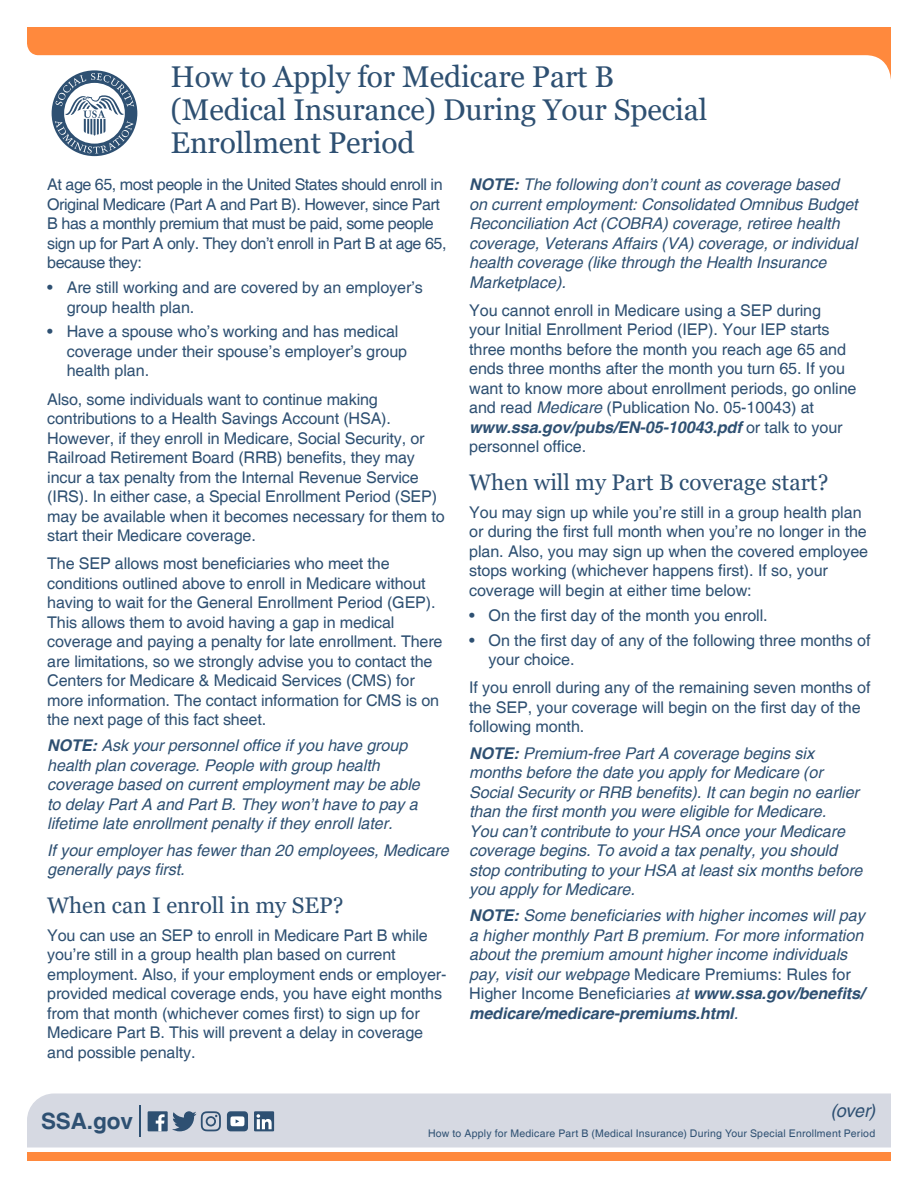
<style>
.page{position:relative;width:918px;height:1188px;background:#fff}
.page>*{position:absolute;margin:0;border:0;box-sizing:border-box;transform-origin:0 0}
.t1{font:30px/33px "Georgia";letter-spacing:-.005em;color:#2e5072}
.t2{font:22.5px "Georgia";color:#2e5072}
.t3{font:700 22.5px "Helvetica";letter-spacing:-.005em;color:#2e5072}
.t4{font:italic 18px "Helvetica";color:#2e5072}
.t5{font:16.2px/19.5px "Helvetica";letter-spacing:-.01em;color:#2e5072}
.t6{font:italic 16.2px/19.5px "Helvetica";letter-spacing:-.005em;color:#2e5072}
.t7{font:16.2px/19.5px "Helvetica";letter-spacing:-.03em;color:#2e5072}
.t8{font:10.5px "Helvetica";letter-spacing:.02em;color:#2e5072}
.s1{font-weight:700}
.s2{font-style:italic}
.s3{font-weight:700;font-style:italic}
.s4{font-style:normal}
</style>
<div class="page">
<div style="left:27px;top:1094px;width:864px;height:54px;background:#d6d9e2"></div>
<hr style="left:139px;top:1105px;width:2px;height:32px;background:#2e5072">
<div style="left:27px;top:1153px;width:864px;height:8px;background:#ff893d"></div>
<svg style="left:27px;top:27px;width:864px;height:53px;fill:#ff893d"></svg>
<svg style="left:254px;top:1111px;width:20px;height:20px"></svg>
<svg style="left:257px;top:1114px;width:15px;height:15px"></svg>
<svg style="left:227px;top:1111px;width:21px;height:20px"></svg>
<svg style="left:172px;top:1111px;width:49px;height:20px"></svg>
<div style="left:148px;top:1111px;width:20px;height:20px;background:#2e5072"></div>
<svg style="left:156px;top:1114px;width:9px;height:17px"></svg>
<div style="left:52px;top:70px;width:85px;height:86px;background:#2e5072;border-radius:50%"></div>
<svg style="left:55px;top:73px;width:79px;height:80px"></svg>
<h1 class="t1" style="left:171px;top:61px;width:538px">How to Apply for Medicare Part B (Medical Insurance) During Your Special<br>Enrollment Period</h1>
<p class="t7" style="left:47px;top:175px;width:401px">At age 65, most people in the United States should enroll in Original Medicare (Part A and Part B). However, since Part B has a monthly premium that must be paid, some people sign up for Part A only. They don’t enroll in Part B at age 65, because they:</p>
<p class="t5" style="left:67px;top:278px;width:358px;text-indent:-19px">• Are still working and are covered by an employer’s group health plan.</p>
<p class="t5" style="left:67px;top:323px;width:342px;text-indent:-19px">• Have a spouse who’s working and has medical coverage under their spouse’s employer’s group health plan.</p>
<p class="t5" style="left:47px;top:390px;width:399px">Also, some individuals want to continue making contributions to a Health Savings Account (HSA).<br>However, if they enroll in Medicare, Social Security, or Railroad Retirement Board (RRB) benefits, they may incur a tax penalty from the Internal Revenue Service (IRS). In either case, a Special Enrollment Period (SEP) may be available when it becomes necessary for them to start their Medicare coverage.</p>
<p class="t5" style="left:47px;top:554px;width:397px">The SEP allows most beneficiaries who meet the conditions outlined above to enroll in Medicare without having to wait for the General Enrollment Period (GEP).<br>This allows them to avoid having a gap in medical coverage and paying a penalty for late enrollment. There are limitations, so we strongly advise you to contact the Centers for Medicare &amp; Medicaid Services (CMS) for more information. The contact information for CMS is on the next page of this fact sheet.</p>
<p class="t6" style="left:47px;top:737px;width:374px"><span class="s1">NOTE:</span> Ask your personnel office if you have group health plan coverage. People with group health coverage based on current employment may be able to delay Part A and Part B. They won’t have to pay a lifetime late enrollment penalty if they enroll later.</p>
<p class="t6" style="left:47px;top:841px;width:403px">If your employer has fewer than 20 employees, Medicare generally pays first.</p>
<h1 class="t2" style="left:47px;top:891px;width:298px">When can I enroll in my SEP?</h1>
<p class="t5" style="left:47px;top:926px;width:401px">You can use an SEP to enroll in Medicare Part B while you’re still in a group health plan based on current employment. Also, if your employment ends or employer&shy;provided medical coverage ends, you have eight months from that month (whichever comes first) to sign up for Medicare Part B. This will prevent a delay in coverage and possible penalty.</p>
<p class="t6" style="left:469px;top:175px;width:390px"><span class="s1">NOTE:</span> The following don’t count as coverage based on current employment: Consolidated Omnibus Budget Reconciliation Act (COBRA) coverage, retiree health coverage, Veterans Affairs (VA) coverage, or individual health coverage (like through the Health Insurance Marketplace).</p>
<p class="t5" style="left:469px;top:301px;width:389px">You cannot enroll in Medicare using a SEP during<br>your Initial Enrollment Period (IEP). Your IEP starts three months before the month you reach age 65 and ends three months after the month you turn 65. If you want to know more about enrollment periods, go online and read <span class="s2">Medicare</span> (Publication No. 05-10043) at <span class="s3">www.ssa.gov/pubs/EN-05-10043.pdf</span> or talk to your personnel office.</p>
<h1 class="t2" style="left:469px;top:468px;width:361px">When will my Part B coverage start?</h1>
<p class="t5" style="left:469px;top:503px;width:401px">You may sign up while you’re still in a group health plan or during the first full month when you’re no longer in the plan. Also, you may sign up when the covered employee stops working (whichever happens first). If so, your coverage will begin at either time below:</p>
<p class="t5" style="left:469px;top:606px;width:300px">• On the first day of the month you enroll.</p>
<p class="t5" style="left:489px;top:631px;width:383px;text-indent:-19px">• On the first day of any of the following three months of your choice.</p>
<p class="t5" style="left:469px;top:678px;width:403px">If you enroll during any of the remaining seven months of the SEP, your coverage will begin on the first day of the following month.</p>
<p class="t6" style="left:469px;top:744px;width:395px"><span class="s1">NOTE:</span> Premium-free Part A coverage begins six months before the date you apply for Medicare (or Social Security or RRB benefits). It can begin no earlier than the first month you were eligible for Medicare.<br>You can’t contribute to your HSA once your Medicare coverage begins. To avoid a tax penalty, you should stop contributing to your HSA at least six months before you apply for Medicare.</p>
<p class="t6" style="left:469px;top:906px;width:397px"><span class="s1">NOTE:</span> Some beneficiaries with higher incomes will pay a higher monthly Part B premium. For more information about the premium amount higher income individuals pay, visit our webpage <span class="s4">Medicare Premiums: Rules for Higher Income Beneficiaries</span> at <span class="s1">www.ssa.gov/benefits/ medicare/medicare-premiums.html</span>.</p>
<p class="t3" style="left:41px;top:1108px;width:93px">SSA.gov</p>
<p class="t4" style="left:831px;top:1101px;width:46px">(over)</p>
<p class="t8" style="left:428px;top:1127px;width:449px">How to Apply for Medicare Part B (Medical Insurance) During Your Special Enrollment Period</p>
</div>
